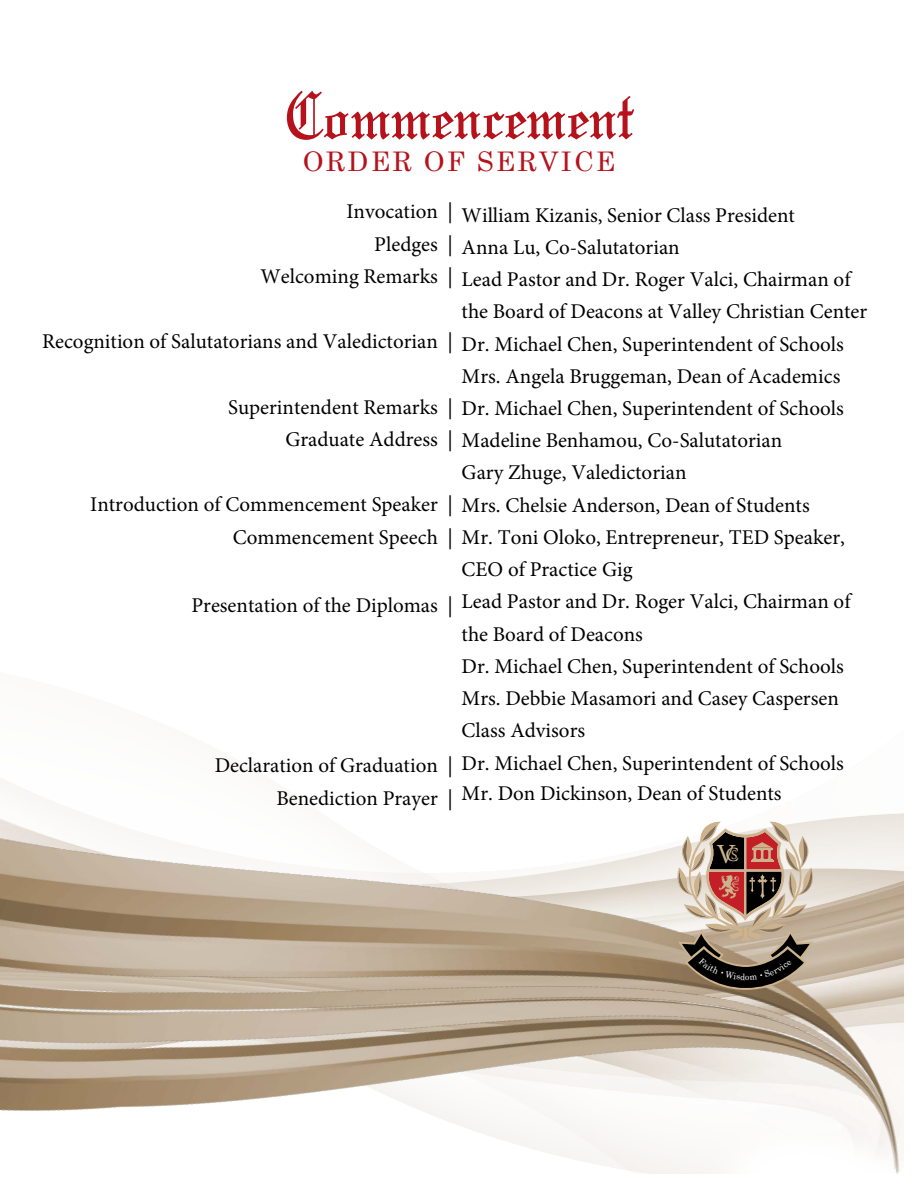
<style>
.page{position:relative;width:918px;height:1188px;background:#fff}
.page>*{position:absolute;margin:0;border:0;box-sizing:border-box;transform-origin:0 0}
.t1{font:72px "Olde English";color:#b5121b}
.t2{font:27.75px "Minion Pro";color:#ccb38d}
.t3{font:27px "Century Schoolbook";letter-spacing:.08em;color:#b5121b}
.t4{font:21px/32.2px "Minion Pro";color:#000}
.s1{font-size:20.1px}
</style>
<div class="page">
<img style="left:0;top:778px;width:904px;height:396px">
<div style="left:902px;top:1168px;width:14px;height:19px;background:#fff"></div>
<div style="left:899px;top:1172px;width:19px;height:15px;background:#fff"></div>
<svg style="left:670px;top:821px;width:150px;height:169px;background:#a69081"></svg>
<h1 class="t1" style="left:284px;top:76px;width:351px">Commencement</h1>
<p class="t3" style="left:303px;top:144px;width:314px">ORDER OF SERVICE</p>
<p class="t4" style="left:260px;top:195px;width:194px;text-align:right">Invocation |<br>Pledges |<br>Welcoming Remarks |</p>
<p class="t4" style="left:42px;top:326px;width:412px">Recognition of Salutatorians and Valedictorian |</p>
<p class="t4" style="left:462px;top:199px;width:407px">William Kizanis, Senior Class President<br>Anna Lu, Co-Salutatorian<br>Lead Pastor and Dr. Roger Valci, Chairman of the Board of Deacons at Valley Christian Center Dr. Michael Chen, Superintendent of Schools Mrs. Angela Bruggeman, Dean of Academics</p>
<p class="t4" style="left:228px;top:392px;width:617px;text-align:center">Superintendent Remarks | Dr. Michael Chen, Superintendent of Schools<br>Graduate Address | Madeline Benhamou, Co-Salutatorian</p>
<p class="t4" style="left:462px;top:457px;width:226px">Gary Zhuge, Valedictorian</p>
<p class="t4" style="left:233px;top:489px;width:614px;text-indent:-143px">Introduction of Commencement Speaker | Mrs. Chelsie Anderson, Dean of Students<br>Commencement Speech | Mr. Toni Oloko, Entrepreneur, TED Speaker,</p>
<p class="t4" style="left:191px;top:590px;width:263px">Presentation of the Diplomas |</p>
<p class="t4" style="left:215px;top:749px;width:240px;text-align:right">Declaration of Graduation |<br>Benediction Prayer |</p>
<p class="t4" style="left:462px;top:553px;width:390px">CEO of Practice Gig<br>Lead Pastor and Dr. Roger Valci, Chairman of the Board of Deacons<br>Dr. Michael Chen, Superintendent of Schools<br>Mrs. Debbie Masamori and Casey Caspersen<br>Class Advisors<br>Dr. Michael Chen, Superintendent of Schools</p>
<p class="t4" style="left:462px;top:777px;width:336px">Mr. Don Dickinson, Dean of Students<sub>N</sub></p>
<h2 class="t2" style="left:717px;top:836px;width:24px">V<span class="s1">C</span><sup>S</sup></h2>
</div>
